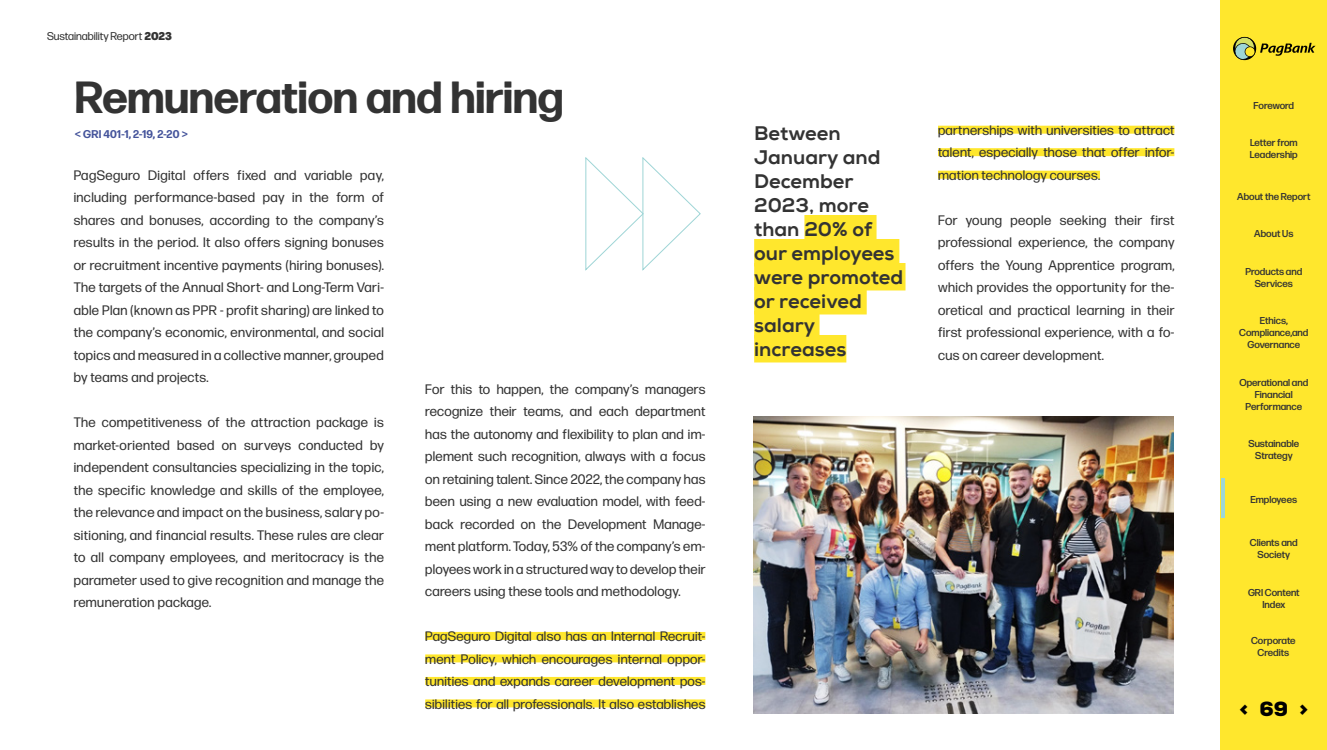
<style>
.page{position:relative;width:1327px;height:750px;background:#fff}
.page>*{position:absolute;margin:0;border:0;box-sizing:border-box;transform-origin:0 0}
.t1{font:700 45px "Forma DJR Deck";color:#333}
.t2{font:20px/24px "Nexa X Bold";color:#333}
.t3{font:900 19.75px "Nexa";color:#000}
.t4{font:13.75px/22.5px "Forma DJR Deck";letter-spacing:.02em;color:#333;text-align:justify}
.t5{font:11.25px "Forma DJR Deck";color:#333}
.t6{font:700 11.25px "Forma DJR Deck";letter-spacing:.01em;color:#45549b}
.t7{font:500 10px/12px "Forma DJR Deck";color:#333;text-align:center}
.t8{font:500 10px "Forma DJR Deck";letter-spacing:-.02em;color:#333}
.s1{font-weight:900}
</style>
<div class="page">
<div style="left:425px;top:632px;width:280px;height:8px;background:#ffe72d"></div>
<div style="left:425px;top:654px;width:280px;height:8px;background:#ffe72d"></div>
<div style="left:425px;top:677px;width:280px;height:8px;background:#ffe72d"></div>
<div style="left:425px;top:699px;width:280px;height:8px;background:#ffe72d"></div>
<svg style="left:585px;top:157px;width:115px;height:113px"></svg>
<div style="left:938px;top:126px;width:236px;height:8px;background:#ffe72d"></div>
<div style="left:938px;top:148px;width:236px;height:8px;background:#ffe72d"></div>
<div style="left:938px;top:171px;width:161px;height:8px;background:#ffe72d"></div>
<div style="left:804px;top:215px;width:72px;height:27px;background:#ffe72d"></div>
<div style="left:754px;top:239px;width:145px;height:27px;background:#ffe72d"></div>
<div style="left:754px;top:263px;width:151px;height:27px;background:#ffe72d"></div>
<div style="left:754px;top:287px;width:112px;height:27px;background:#ffe72d"></div>
<div style="left:754px;top:311px;width:65px;height:27px;background:#ffe72d"></div>
<div style="left:754px;top:335px;width:92px;height:27px;background:#ffe72d"></div>
<img style="left:753px;top:416px;width:420px;height:298px">
<div style="left:1220px;top:0;width:106px;height:750px;background:#ffe72d"></div>
<svg style="left:1234px;top:37px;width:81px;height:23px"></svg>
<svg style="left:1221px;top:478px;width:3px;height:40px"></svg>
<p class="t5" style="left:47px;top:29px;width:126px">Sustainability Report <span class="s1">2023</span></p>
<h1 class="t1" style="left:75px;top:68px;width:490px">Remuneration and hiring</h1>
<p class="t6" style="left:75px;top:127px;width:114px">&lt; GRI 401-1, 2-19, 2-20 &gt;</p>
<p class="t4" style="left:938px;top:119px;width:238px">partnerships with universities to attract talent, especially those that offer infor&shy;mation technology courses.</p>
<p class="t4" style="left:938px;top:209px;width:238px">For young people seeking their first professional experience, the company offers the Young Apprentice program, which provides the opportunity for the&shy;oretical and practical learning in their first professional experience, with a fo&shy;cus on career development.</p>
<h2 class="t2" style="left:754px;top:122px;width:151px">Between<br>January and<br>December<br>2023, more than 20% of our employees were promoted or received salary increases</h2>
<p class="t4" style="left:74px;top:164px;width:312px">PagSeguro Digital offers fixed and variable pay, including performance-based pay in the form of shares and bonuses, according to the company’s results in the period. It also offers signing bonuses or recruitment incentive payments (hiring bonuses).<br>The targets of the Annual Short- and Long-Term Vari&shy;able Plan (known as PPR - profit sharing) are linked to the company’s economic, environmental, and social topics and measured in a collective manner, grouped by teams and projects.</p>
<p class="t4" style="left:74px;top:411px;width:312px">The competitiveness of the attraction package is market-oriented based on surveys conducted by independent consultancies specializing in the topic, the specific knowledge and skills of the employee, the relevance and impact on the business, salary po&shy;sitioning, and financial results. These rules are clear to all company employees, and meritocracy is the parameter used to give recognition and manage the remuneration package.</p>
<p class="t4" style="left:425px;top:377px;width:282px">For this to happen, the company’s managers recognize their teams, and each department has the autonomy and flexibility to plan and im&shy;plement such recognition, always with a focus on retaining talent. Since 2022, the company has been using a new evaluation model, with feed&shy;back recorded on the Development Manage&shy;ment platform. Today, 53% of the company’s em&shy;ployees work in a structured way to develop their careers using these tools and methodology.</p>
<p class="t4" style="left:425px;top:625px;width:282px">PagSeguro Digital also has an Internal Recruit&shy;ment Policy, which encourages internal oppor&shy;tunities and expands career development pos&shy;sibilities for all professionals. It also establishes</p>
<p class="t8" style="left:1253px;top:99px;width:42px">Foreword</p>
<p class="t7" style="left:1249px;top:137px;width:49px;text-align:left">Letter from<br>Leadership</p>
<p class="t7" style="left:1237px;top:190px;width:75px">About the Report</p>
<p class="t7" style="left:1254px;top:227px;width:41px">About Us</p>
<p class="t7" style="left:1245px;top:265px;width:58px">Products and<br>Services</p>
<p class="t7" style="left:1239px;top:314px;width:71px">Ethics,<br>Compliance,and<br>Governance</p>
<p class="t7" style="left:1239px;top:376px;width:70px">Operational and<br>Financial<br>Performance</p>
<p class="t7" style="left:1248px;top:437px;width:52px">Sustainable<br>Strategy</p>
<p class="t7" style="left:1250px;top:493px;width:48px">Employees</p>
<p class="t7" style="left:1249px;top:536px;width:49px">Clients and<br>Society</p>
<p class="t7" style="left:1247px;top:586px;width:53px">GRI Content<br>Index</p>
<p class="t7" style="left:1250px;top:635px;width:46px">Corporate<br>Credits</p>
<h3 class="t3" style="left:1259px;top:695px;width:30px">69</h3>
<h3 class="t3" style="left:1239px;top:695px;width:10px">&lt;</h3>
<h3 class="t3" style="left:1299px;top:695px;width:10px">&gt;</h3>
</div>
